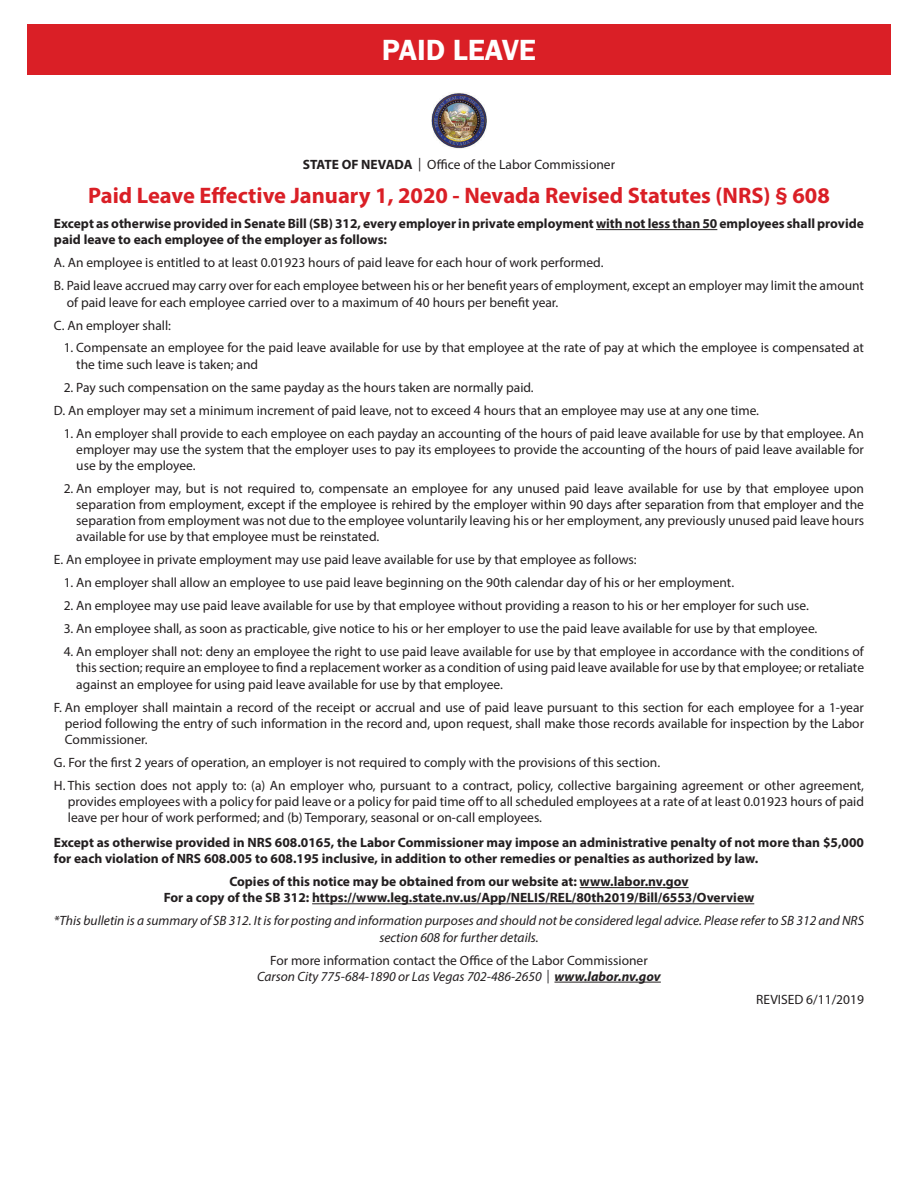
<style>
.page{position:relative;width:918px;height:1188px;background:#fff}
.page>*{position:absolute;margin:0;border:0;box-sizing:border-box;transform-origin:0 0}
.t1{font:600 30px "Franklin Gothic";color:#fff}
.t2{font:700 22.5px "Myriad Pro";color:#da1f26}
.t3{font:13.5px/16.2px "Myriad Pro";color:#231f20;text-align:justify}
.t4{font:700 13.5px/16.2px "Myriad Pro";color:#231f20}
.t5{font:italic 13.5px/16.2px "Myriad Pro";color:#231f20;text-align:center}
.s1{font-weight:700}
</style>
<div class="page">
<div style="left:27px;top:24px;width:864px;height:50px;background:#da1f26"></div>
<hr style="left:596px;top:229px;width:121px;height:1px;background:#231f20">
<hr style="left:554px;top:982px;width:107px;height:1px;background:#231f20">
<hr style="left:580px;top:887px;width:109px;height:1px;background:#231f20">
<hr style="left:312px;top:903px;width:442px;height:1px;background:#231f20">
<img style="left:431px;top:93px;width:56px;height:55px">
<p class="t1" style="left:382px;top:31px;width:156px">PAID LEAVE</p>
<p class="t3" style="left:303px;top:156px;width:314px"><span class="s1">STATE OF NEVADA</span> | Office of the Labor Commissioner</p>
<p class="t2" style="left:88px;top:181px;width:743px">Paid Leave Effective January 1, 2020 - Nevada Revised Statutes (NRS) § 608</p>
<p class="t4" style="left:54px;top:215px;width:812px">Except as otherwise provided in Senate Bill (SB) 312, every employer in private employment with not less than 50 employees shall provide paid leave to each employee of the employer as follows:</p>
<p class="t3" style="left:54px;top:255px;width:551px">A. An employee is entitled to at least 0.01923 hours of paid leave for each hour of work performed.</p>
<p class="t3" style="left:67px;top:278px;width:799px;text-indent:-13px">B. Paid leave accrued may carry over for each employee between his or her benefit years of employment, except an employer may limit the amount of paid leave for each employee carried over to a maximum of 40 hours per benefit year.</p>
<p class="t3" style="left:54px;top:317px;width:119px">C. An employer shall:</p>
<p class="t3" style="left:76px;top:340px;width:789px;text-indent:-13px">1. Compensate an employee for the paid leave available for use by that employee at the rate of pay at which the employee is compensated at the time such leave is taken; and</p>
<p class="t3" style="left:64px;top:379px;width:472px">2. Pay such compensation on the same payday as the hours taken are normally paid.</p>
<p class="t3" style="left:54px;top:402px;width:707px">D. An employer may set a minimum increment of paid leave, not to exceed 4 hours that an employee may use at any one time.</p>
<p class="t3" style="left:76px;top:425px;width:789px;text-indent:-13px">1. An employer shall provide to each employee on each payday an accounting of the hours of paid leave available for use by that employee. An employer may use the system that the employer uses to pay its employees to provide the accounting of the hours of paid leave available for use by the employee.</p>
<p class="t3" style="left:76px;top:480px;width:789px;text-indent:-13px">2. An employer may, but is not required to, compensate an employee for any unused paid leave available for use by that employee upon separation from employment, except if the employee is rehired by the employer within 90 days after separation from that employer and the separation from employment was not due to the employee voluntarily leaving his or her employment, any previously unused paid leave hours available for use by that employee must be reinstated.</p>
<p class="t3" style="left:54px;top:552px;width:584px">E. An employee in private employment may use paid leave available for use by that employee as follows:</p>
<p class="t3" style="left:64px;top:575px;width:672px">1. An employer shall allow an employee to use paid leave beginning on the 90th calendar day of his or her employment.</p>
<p class="t3" style="left:64px;top:597px;width:747px">2. An employee may use paid leave available for use by that employee without providing a reason to his or her employer for such use.</p>
<p class="t3" style="left:64px;top:620px;width:755px">3. An employee shall, as soon as practicable, give notice to his or her employer to use the paid leave available for use by that employee.</p>
<p class="t3" style="left:76px;top:643px;width:789px;text-indent:-13px">4. An employer shall not: deny an employee the right to use paid leave available for use by that employee in accordance with the conditions of this section; require an employee to find a replacement worker as a condition of using paid leave available for use by that employee; or retaliate against an employee for using paid leave available for use by that employee.</p>
<p class="t3" style="left:65px;top:699px;width:801px;text-indent:-11px">F. An employer shall maintain a record of the receipt or accrual and use of paid leave pursuant to this section for each employee for a 1-year period following the entry of such information in the record and, upon request, shall make those records available for inspection by the Labor Commissioner.</p>
<p class="t3" style="left:54px;top:754px;width:608px">G. For the first 2 years of operation, an employer is not required to comply with the provisions of this section.</p>
<p class="t3" style="left:68px;top:777px;width:798px;text-indent:-14px">H. This section does not apply to: (a) An employer who, pursuant to a contract, policy, collective bargaining agreement or other agreement, provides employees with a policy for paid leave or a policy for paid time off to all scheduled employees at a rate of at least 0.01923 hours of paid leave per hour of work performed; and (b) Temporary, seasonal or on-call employees.</p>
<p class="t4" style="left:54px;top:834px;width:811px">Except as otherwise provided in NRS 608.0165, the Labor Commissioner may impose an administrative penalty of not more than $5,000 for each violation of NRS 608.005 to 608.195 inclusive, in addition to other remedies or penalties as authorized by law.</p>
<p class="t4" style="left:229px;top:873px;width:461px">Copies of this notice may be obtained from our website at: www.labor.nv.gov</p>
<p class="t4" style="left:164px;top:889px;width:592px">For a copy of the SB 312: https://www.leg.state.nv.us/App/NELIS/REL/80th2019/Bill/6553/Overview</p>
<p class="t5" style="left:54px;top:913px;width:812px">*This bulletin is a summary of SB 312. It is for posting and information purposes and should not be considered legal advice. Please refer to SB 312 and NRS section 608 for further details.</p>
<p class="t3" style="left:270px;top:952px;width:379px">For more information contact the Office of the Labor Commissioner</p>
<p class="t5" style="left:257px;top:968px;width:405px">Carson City 775-684-1890 or Las Vegas 702-486-2650 | <span class="s1">www.labor.nv.gov</span></p>
<p class="t3" style="left:756px;top:991px;width:109px">REVISED 6/11/2019</p>
</div>
